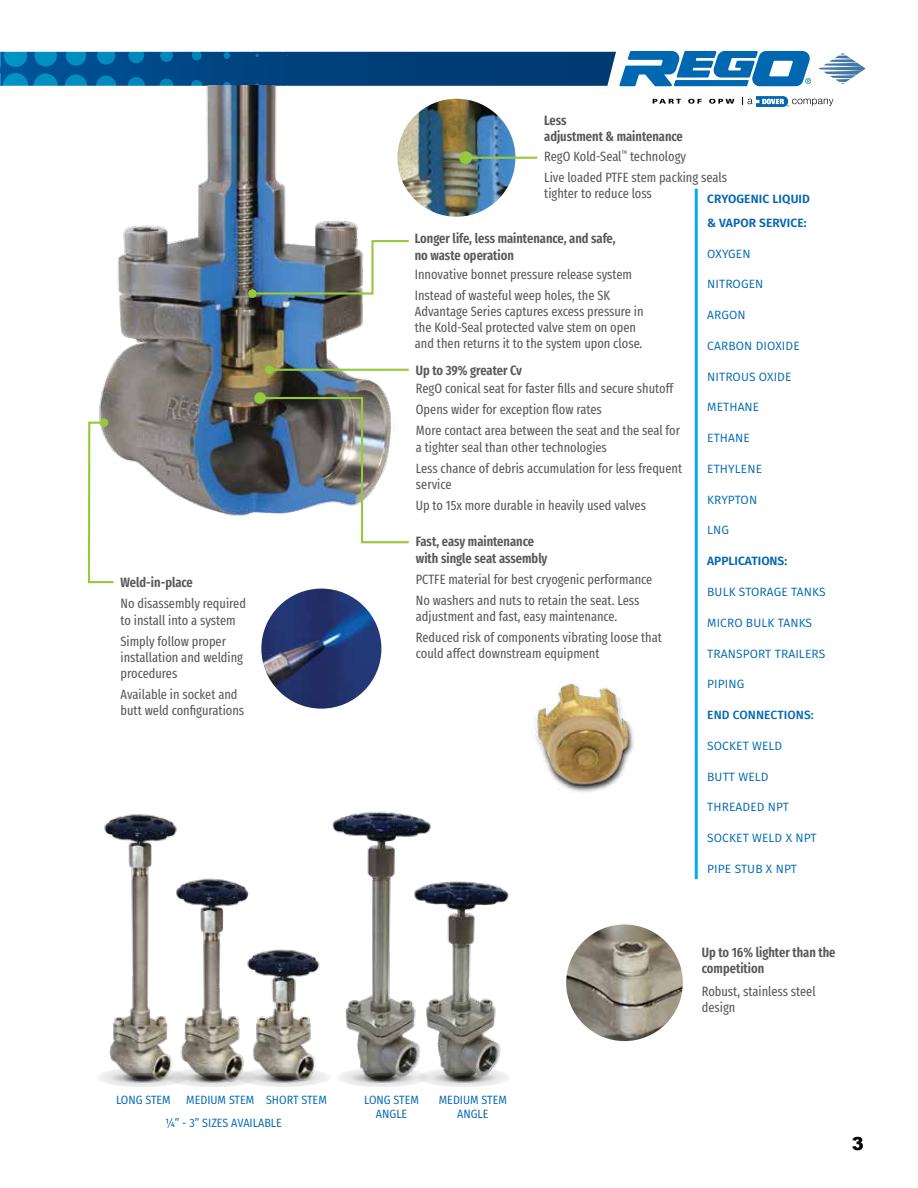
<style>
.page{position:relative;width:918px;height:1188px;background:#fff}
.page>*{position:absolute;margin:0;border:0;box-sizing:border-box;transform-origin:0 0}
.t1{font:900 18px "Arial";color:#000}
.t2{font:13.5px/21px "Fira Sans Compressed";color:#58595b}
.t3{font:600 13.5px/16.2px "Fira Sans Compressed";color:#58595b}
.t4{font:12px "Fira Sans";letter-spacing:.01em;color:#0067b1}
.t5{font:12px/14.4px "Fira Sans Condensed";color:#0067b1;text-align:center}
.t6{font:600 12px/24px "Fira Sans";letter-spacing:.01em;color:#0067b1}
.t7{font:500 12px "Fira Sans";letter-spacing:.01em;color:#0067b1}
</style>
<div class="page">
<svg style="left:819px;top:53px;width:47px;height:31px"></svg>
<svg style="left:0;top:51px;width:811px;height:35px;background:#176098"></svg>
<svg style="left:742px;top:96px;width:91px;height:11px"></svg>
<svg style="left:653px;top:99px;width:28px;height:5px"></svg>
<svg style="left:688px;top:99px;width:14px;height:5px"></svg>
<svg style="left:709px;top:99px;width:25px;height:5px"></svg>
<img style="left:99px;top:86px;width:304px;height:430px">
<img style="left:566px;top:924px;width:117px;height:117px;border-radius:58px">
<img style="left:534px;top:683px;width:100px;height:109px">
<img style="left:261px;top:589px;width:120px;height:120px;border-radius:60px">
<hr style="left:695px;top:189px;width:3px;height:690px;background:#00aeef">
<img style="left:258px;top:396px;width:151px;height:148px">
<div style="left:254px;top:392px;width:12px;height:12px;background:#97c93d;border-radius:50%"></div>
<svg style="left:87px;top:421px;width:29px;height:163px"></svg>
<div style="left:100px;top:418px;width:8px;height:9px;background:#97c93d;border-radius:50%"></div>
<hr style="left:269px;top:369px;width:140px;height:2px;background:#97c93d">
<div style="left:265px;top:365px;width:9px;height:9px;background:#97c93d;border-radius:50%"></div>
<svg style="left:250px;top:239px;width:159px;height:57px"></svg>
<div style="left:248px;top:289px;width:9px;height:9px;background:#97c93d;border-radius:50%"></div>
<img style="left:397px;top:99px;width:118px;height:118px;border-radius:59px">
<hr style="left:466px;top:157px;width:71px;height:2px;background:#97c93d">
<div style="left:459px;top:151px;width:13px;height:13px;background:#97c93d;border-radius:50%"></div>
<img style="left:332px;top:811px;width:99px;height:258px">
<img style="left:411px;top:879px;width:98px;height:190px">
<img style="left:104px;top:814px;width:73px;height:254px">
<img style="left:161px;top:874px;width:88px;height:195px">
<img style="left:240px;top:945px;width:80px;height:124px">
<svg style="left:94px;top:1067px;width:97px;height:20px"></svg>
<svg style="left:110px;top:1073px;width:65px;height:10px"></svg>
<svg style="left:122px;top:1073px;width:42px;height:10px"></svg>
<svg style="left:128px;top:1075px;width:29px;height:7px"></svg>
<svg style="left:131px;top:1075px;width:23px;height:7px"></svg>
<svg style="left:164px;top:1067px;width:98px;height:20px"></svg>
<svg style="left:180px;top:1073px;width:65px;height:10px"></svg>
<svg style="left:192px;top:1073px;width:42px;height:10px"></svg>
<svg style="left:198px;top:1075px;width:30px;height:7px"></svg>
<svg style="left:201px;top:1075px;width:24px;height:7px"></svg>
<svg style="left:236px;top:1067px;width:97px;height:20px"></svg>
<svg style="left:252px;top:1073px;width:65px;height:10px"></svg>
<svg style="left:263px;top:1073px;width:42px;height:10px"></svg>
<svg style="left:269px;top:1075px;width:30px;height:7px"></svg>
<svg style="left:273px;top:1075px;width:23px;height:7px"></svg>
<svg style="left:334px;top:1067px;width:97px;height:20px"></svg>
<svg style="left:350px;top:1073px;width:65px;height:10px"></svg>
<svg style="left:361px;top:1073px;width:42px;height:10px"></svg>
<svg style="left:367px;top:1075px;width:30px;height:7px"></svg>
<svg style="left:371px;top:1075px;width:23px;height:7px"></svg>
<svg style="left:416px;top:1067px;width:97px;height:20px"></svg>
<svg style="left:432px;top:1073px;width:65px;height:10px"></svg>
<svg style="left:443px;top:1073px;width:42px;height:10px"></svg>
<svg style="left:450px;top:1075px;width:29px;height:7px"></svg>
<svg style="left:453px;top:1075px;width:23px;height:7px"></svg>
<p class="t3" style="left:121px;top:574px;width:74px">Weld-in-place</p>
<p class="t2" style="left:121px;top:595px;width:127px;line-height:16.2px">No disassembly required to install into a system</p>
<p class="t2" style="left:121px;top:632px;width:124px;line-height:16.2px">Simply follow proper installation and welding procedures</p>
<p class="t2" style="left:121px;top:686px;width:125px;line-height:16.2px">Available in socket and butt weld configurations</p>
<p class="t3" style="left:544px;top:112px;width:140px">Less<br>adjustment &amp; maintenance</p>
<p class="t2" style="left:544px;top:145px;width:184px">RegO Kold-Seal<sup>™</sup> technology<br>Live loaded PTFE stem packing seals</p>
<p class="t2" style="left:544px;top:182px;width:109px">tighter to reduce loss</p>
<p class="t6" style="left:707px;top:186px;width:104px">CRYOGENIC LIQUID &amp; VAPOR SERVICE:</p>
<p class="t4" style="left:707px;top:245px;width:45px">OXYGEN</p>
<p class="t4" style="left:707px;top:275px;width:58px">NITROGEN</p>
<p class="t4" style="left:707px;top:306px;width:40px">ARGON</p>
<p class="t4" style="left:707px;top:337px;width:94px">CARBON DIOXIDE</p>
<p class="t4" style="left:707px;top:368px;width:86px">NITROUS OXIDE</p>
<p class="t4" style="left:707px;top:398px;width:54px">METHANE</p>
<p class="t4" style="left:707px;top:429px;width:44px">ETHANE</p>
<p class="t4" style="left:707px;top:460px;width:56px">ETHYLENE</p>
<p class="t4" style="left:707px;top:491px;width:51px">KRYPTON</p>
<p class="t4" style="left:707px;top:521px;width:23px">LNG</p>
<p class="t6" style="left:707px;top:548px;width:82px">APPLICATIONS:</p>
<p class="t4" style="left:707px;top:583px;width:120px">BULK STORAGE TANKS</p>
<p class="t4" style="left:707px;top:614px;width:106px">MICRO BULK TANKS</p>
<p class="t4" style="left:707px;top:644px;width:120px">TRANSPORT TRAILERS</p>
<p class="t4" style="left:707px;top:675px;width:39px">PIPING</p>
<p class="t7" style="left:707px;top:705px;width:108px">END CONNECTIONS:</p>
<p class="t4" style="left:707px;top:737px;width:77px">SOCKET WELD</p>
<p class="t4" style="left:707px;top:767px;width:63px">BUTT WELD</p>
<p class="t4" style="left:707px;top:798px;width:83px">THREADED NPT</p>
<p class="t4" style="left:707px;top:829px;width:111px">SOCKET WELD X NPT</p>
<p class="t4" style="left:707px;top:860px;width:91px">PIPE STUB X NPT</p>
<p class="t3" style="left:415px;top:230px;width:202px">Longer life, less maintenance, and safe, no waste operation</p>
<p class="t2" style="left:415px;top:263px;width:219px">Innovative bonnet pressure release system<br>Instead of wasteful weep holes, the SK</p>
<p class="t2" style="left:415px;top:303px;width:230px;line-height:16.2px">Advantage Series captures excess pressure in the Kold-Seal protected valve stem on open and then returns it to the system upon close.</p>
<p class="t3" style="left:416px;top:361px;width:107px">Up to 39% greater Cv</p>
<p class="t2" style="left:416px;top:378px;width:266px">RegO conical seat for faster fills and secure shutoff<br>Opens wider for exception flow rates<br>More contact area between the seat and the seal for</p>
<p class="t2" style="left:416px;top:436px;width:268px">a tighter seal than other technologies<br>Less chance of debris accumulation for less frequent</p>
<p class="t2" style="left:416px;top:473px;width:232px">service<br>Up to 15x more durable in heavily used valves</p>
<p class="t3" style="left:416px;top:533px;width:133px">Fast, easy maintenance with single seat assembly</p>
<p class="t2" style="left:416px;top:568px;width:238px">PCTFE material for best cryogenic performance<br>No washers and nuts to retain the seat. Less</p>
<p class="t2" style="left:416px;top:605px;width:248px">adjustment and fast, easy maintenance.<br>Reduced risk of components vibrating loose that</p>
<p class="t2" style="left:416px;top:643px;width:185px">could affect downstream equipment</p>
<p class="t3" style="left:702px;top:943px;width:135px">Up to 16% lighter than the competition</p>
<p class="t2" style="left:702px;top:983px;width:115px;line-height:16.2px">Robust, stainless steel design</p>
<p class="t5" style="left:116px;top:1092px;width:56px">LONG STEM</p>
<p class="t5" style="left:186px;top:1092px;width:142px">MEDIUM STEM SHORT STEM</p>
<p class="t5" style="left:364px;top:1092px;width:56px">LONG STEM<br>ANGLE</p>
<p class="t5" style="left:439px;top:1092px;width:70px">MEDIUM STEM<br>ANGLE</p>
<p class="t5" style="left:165px;top:1115px;width:118px">¼” - 3” SIZES AVAILABLE</p>
<h1 class="t1" style="left:852px;top:1130px;width:14px">3</h1>
</div>
